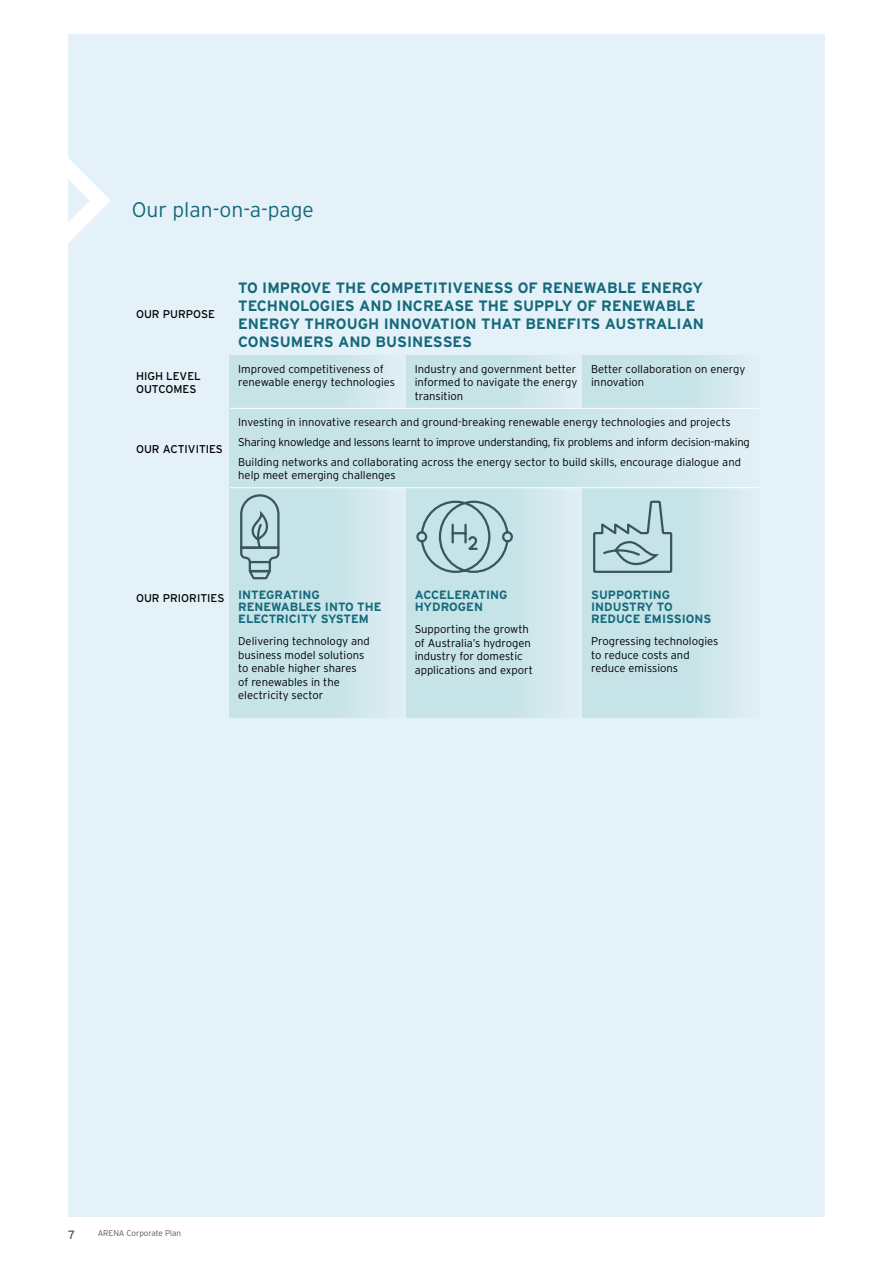
<style>
.page{position:relative;width:893px;height:1263px;background:#fff}
.page>*{position:absolute;margin:0;border:0;box-sizing:border-box;transform-origin:0 0}
.t1{font:300 21px "Interstate";color:#14697a}
.t2{font:700 15px/18px "Interstate";color:#14697a}
.t3{font:700 12px/12px "Interstate";color:#14697a}
.t4{font:12px "Interstate";color:#58595b}
.t5{font:300 11.25px/13.5px "Interstate";color:#000}
.t6{font:11.25px/13.5px "Interstate";color:#000}
.t7{font:300 8.25px "Interstate";letter-spacing:-.01em;color:#58595b}
</style>
<div class="page">
<div style="left:68px;top:34px;width:757px;height:1182px;background:#e5f1f8"></div>
<svg style="left:68px;top:158px;width:43px;height:85px"></svg>
<div style="left:230px;top:355px;width:176px;height:53px;background:linear-gradient(to right,#bfe0e3,#d8ebf1)"></div>
<div style="left:230px;top:488px;width:176px;height:229px;background:linear-gradient(to right,#bfe0e3,#d8ebf1)"></div>
<div style="left:230px;top:408px;width:531px;height:80px;background:linear-gradient(to right,#bfe0e3,#d8ebf1)"></div>
<div style="left:406px;top:355px;width:177px;height:53px;background:linear-gradient(to right,#bfe0e3,#d8ebf1)"></div>
<div style="left:406px;top:488px;width:177px;height:229px;background:linear-gradient(to right,#bfe0e3,#d8ebf1)"></div>
<div style="left:583px;top:355px;width:178px;height:53px;background:linear-gradient(to right,#bfe0e3,#d8ebf1)"></div>
<div style="left:583px;top:488px;width:178px;height:229px;background:linear-gradient(to right,#bfe0e3,#d8ebf1)"></div>
<hr style="left:230px;top:408px;width:176px;height:1px;background:#fff">
<hr style="left:406px;top:408px;width:177px;height:1px;background:#fff">
<hr style="left:583px;top:408px;width:176px;height:1px;background:#fff">
<hr style="left:230px;top:487px;width:176px;height:1px;background:#fff">
<hr style="left:406px;top:487px;width:177px;height:1px;background:#fff">
<hr style="left:583px;top:487px;width:176px;height:1px;background:#fff">
<svg style="left:415px;top:499px;width:99px;height:75px;background:#aecbd1"></svg>
<svg style="left:592px;top:499px;width:81px;height:79px;background:#afccd2"></svg>
<svg style="left:239px;top:493px;width:42px;height:88px;background:#a5c2c8"></svg>
<h1 class="t1" style="left:132px;top:198px;width:184px">Our plan-on-a-page</h1>
<p class="t6" style="left:136px;top:307px;width:80px">OUR PURPOSE</p>
<h2 class="t2" style="left:238px;top:278px;width:467px">TO IMPROVE THE COMPETITIVENESS OF RENEWABLE ENERGY TECHNOLOGIES AND INCREASE THE SUPPLY OF RENEWABLE ENERGY THROUGH INNOVATION THAT BENEFITS AUSTRALIAN CONSUMERS AND BUSINESSES</h2>
<p class="t6" style="left:136px;top:369px;width:66px">HIGH LEVEL<br>OUTCOMES</p>
<p class="t5" style="left:238px;top:362px;width:158px">Improved competitiveness of renewable energy technologies</p>
<p class="t5" style="left:415px;top:362px;width:164px;text-align:justify">Industry and government better informed to navigate the energy transition</p>
<p class="t5" style="left:591px;top:362px;width:156px">Better collaboration on energy innovation</p>
<p class="t6" style="left:136px;top:442px;width:88px">OUR ACTIVITIES</p>
<p class="t5" style="left:238px;top:412px;width:513px;line-height:20px">Investing in innovative research and ground-breaking renewable energy technologies and projects<br>Sharing knowledge and lessons learnt to improve understanding, fix problems and inform decision-making<br>Building networks and collaborating across the energy sector to build skills, encourage dialogue and</p>
<p class="t5" style="left:238px;top:468px;width:159px">help meet emerging challenges</p>
<p class="t6" style="left:136px;top:592px;width:185px">OUR PRIORITIES <sup>INTEGRATING</sup></p>
<p class="t3" style="left:238px;top:601px;width:145px">RENEWABLES INTO THE<br>ELECTRICITY SYSTEM</p>
<p class="t5" style="left:238px;top:635px;width:133px">Delivering technology and business model solutions to enable higher shares<br>of renewables in the electricity sector</p>
<p class="t3" style="left:415px;top:589px;width:94px">ACCELERATING<br>HYDROGEN</p>
<p class="t5" style="left:415px;top:623px;width:120px">Supporting the growth of Australia’s hydrogen industry for domestic applications and export</p>
<p class="t3" style="left:591px;top:589px;width:122px">SUPPORTING<br>INDUSTRY TO<br>REDUCE EMISSIONS</p>
<p class="t5" style="left:591px;top:635px;width:129px">Progressing technologies to reduce costs and reduce emissions</p>
<p class="t4" style="left:68px;top:1228px;width:9px">7</p>
<p class="t7" style="left:98px;top:1228px;width:85px">ARENA Corporate Plan</p>
</div>
